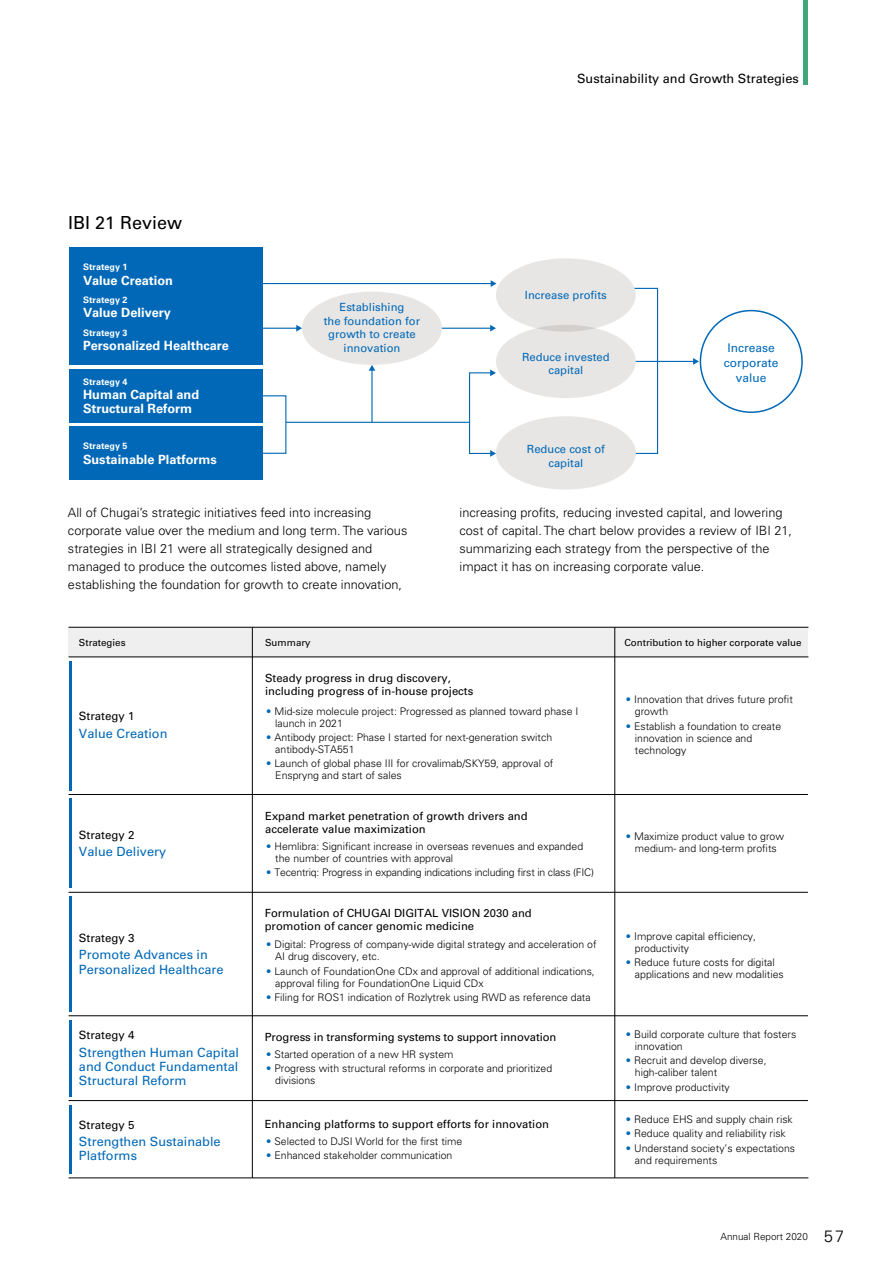
<style>
.page{position:relative;width:893px;height:1263px;background:#fff}
.page>*{position:absolute;margin:0;border:0;box-sizing:border-box;transform-origin:0 0}
.t1{font:18px "Univers LT Std";color:#000}
.t2{font:300 12.75px/18px "Univers LT Std";color:#000}
.t3{font:12.75px/14.2px "Univers LT Std";color:#0068b7}
.t4{font:700 12.75px/14.2px "Univers LT Std";color:#fff}
.t5{font:12.75px "Univers LT Std";color:#000}
.t6{font:12px/15px "Univers LT Std";color:#0068b7;text-align:center}
.t7{font:11.55px "Univers LT Std";color:#000}
.t8{font:11.25px/13.5px "Univers LT Std";color:#000}
.t9{font:11.25px/13.5px "Univers LT Std";color:#0068b7;text-align:center}
.t10{font:300 10.5px/12px "Univers LT Std";color:#000}
.t11{font:300 9.9px "Univers LT Std";color:#000}
.t12{font:9.75px "Univers LT Std";color:#000}
.t13{font:700 9px "Univers LT Std";color:#fff}
.s1{color:#0068b7}
.s2{font-size:16.5px}
</style>
<div class="page">
<div style="left:302px;top:292px;width:140px;height:73px;background:#e8e6e5;border-radius:50%"></div>
<div style="left:631px;top:288px;width:27px;height:166px;border:1px solid #0068b7"></div>
<div style="left:69px;top:248px;width:194px;height:117px;background:#0068b7"></div>
<div style="left:69px;top:426px;width:194px;height:54px;background:#0068b7"></div>
<div style="left:69px;top:369px;width:194px;height:54px;background:#0068b7"></div>
<div style="left:700px;top:310px;width:103px;height:103px;border:2px solid #0068b7;border-radius:50%"></div>
<hr style="left:262px;top:283px;width:230px;height:1px;background:#0068b7">
<svg style="left:491px;top:280px;width:5px;height:7px"></svg>
<hr style="left:263px;top:328px;width:34px;height:1px;background:#0068b7">
<svg style="left:296px;top:325px;width:6px;height:7px"></svg>
<hr style="left:626px;top:361px;width:68px;height:1px;background:#0068b7">
<svg style="left:693px;top:358px;width:6px;height:7px"></svg>
<hr style="left:442px;top:328px;width:49px;height:1px;background:#0068b7">
<svg style="left:490px;top:325px;width:6px;height:7px"></svg>
<hr style="left:371px;top:370px;width:2px;height:53px;background:#0068b7">
<svg style="left:369px;top:365px;width:6px;height:6px"></svg>
<div style="left:496px;top:416px;width:140px;height:74px;background:#e8e6e5;border-radius:50%"></div>
<div style="left:496px;top:325px;width:140px;height:73px;background:#e8e6e5;border-radius:50%"></div>
<div style="left:496px;top:258px;width:140px;height:74px;background:#e8e6e5;border-radius:50%"></div>
<div style="left:262px;top:395px;width:24px;height:59px;border:1px solid #0068b7"></div>
<div style="left:469px;top:372px;width:23px;height:82px;border:1px solid #0068b7"></div>
<svg style="left:490px;top:450px;width:6px;height:7px"></svg>
<svg style="left:490px;top:369px;width:6px;height:7px"></svg>
<hr style="left:286px;top:422px;width:184px;height:1px;background:#0068b7">
<svg style="left:536px;top:325px;width:60px;height:7px"></svg>
<hr style="left:69px;top:1020px;width:3px;height:76px;background:#0068b7">
<hr style="left:69px;top:1105px;width:3px;height:68px;background:#0068b7">
<hr style="left:69px;top:794px;width:739px;height:1px;background:#000">
<hr style="left:69px;top:892px;width:739px;height:1px;background:#000">
<hr style="left:69px;top:1015px;width:739px;height:1px;background:#000">
<hr style="left:69px;top:1100px;width:739px;height:1px;background:#000">
<div style="left:69px;top:627px;width:739px;height:30px;background:#efefef"></div>
<hr style="left:69px;top:627px;width:739px;height:1px;background:#000">
<hr style="left:69px;top:657px;width:739px;height:1px;background:#000">
<hr style="left:69px;top:1177px;width:739px;height:1px;background:#000">
<hr style="left:614px;top:627px;width:1px;height:551px;background:#000">
<hr style="left:252px;top:627px;width:1px;height:551px;background:#000">
<hr style="left:69px;top:661px;width:3px;height:129px;background:#0068b7">
<hr style="left:69px;top:799px;width:3px;height:89px;background:#0068b7">
<hr style="left:69px;top:896px;width:3px;height:116px;background:#0068b7">
<hr style="left:804px;top:0;width:4px;height:85px;background:#41a77b">
<h1 class="t1" style="left:68px;top:212px;width:116px">IBI 21 Review</h1>
<p class="t13" style="left:83px;top:262px;width:46px">Strategy 1</p>
<p class="t4" style="left:83px;top:273px;width:91px">Value Creation</p>
<p class="t13" style="left:83px;top:295px;width:46px">Strategy 2</p>
<p class="t4" style="left:83px;top:306px;width:89px">Value Delivery</p>
<p class="t13" style="left:83px;top:328px;width:46px">Strategy 3</p>
<p class="t4" style="left:83px;top:339px;width:147px">Personalized Healthcare</p>
<p class="t13" style="left:83px;top:376px;width:46px">Strategy 4</p>
<p class="t4" style="left:83px;top:387px;width:118px">Human Capital and<br>Structural Reform</p>
<p class="t13" style="left:83px;top:441px;width:46px">Strategy 5</p>
<p class="t4" style="left:83px;top:452px;width:135px">Sustainable Platforms</p>
<p class="t9" style="left:324px;top:301px;width:98px">Establishing<br>the foundation for growth to create innovation</p>
<p class="t5" style="left:577px;top:71px;width:223px">Sustainability and Growth Strategies</p>
<p class="t9" style="left:525px;top:289px;width:83px">Increase profits</p>
<p class="t9" style="left:522px;top:350px;width:89px">Reduce invested capital</p>
<p class="t9" style="left:527px;top:443px;width:80px">Reduce cost of capital</p>
<p class="t6" style="left:724px;top:341px;width:56px">Increase corporate value</p>
<p class="t2" style="left:68px;top:503px;width:341px">All of Chugai’s strategic initiatives feed into increasing corporate value over the medium and long term. The various strategies in IBI 21 were all strategically designed and managed to produce the outcomes listed above, namely establishing the foundation for growth to create innovation,</p>
<p class="t2" style="left:459px;top:503px;width:334px">increasing profits, reducing invested capital, and lowering cost of capital. The chart below provides a review of IBI 21, summarizing each strategy from the perspective of the impact it has on increasing corporate value.</p>
<p class="t12" style="left:79px;top:637px;width:48px">Strategies</p>
<p class="t12" style="left:265px;top:637px;width:47px">Summary</p>
<p class="t12" style="left:624px;top:637px;width:179px">Contribution to higher corporate value</p>
<p class="t7" style="left:79px;top:709px;width:57px">Strategy 1</p>
<p class="t3" style="left:79px;top:726px;width:90px">Value Creation</p>
<p class="t7" style="left:79px;top:828px;width:57px">Strategy 2</p>
<p class="t3" style="left:79px;top:844px;width:89px">Value Delivery</p>
<p class="t7" style="left:79px;top:931px;width:57px">Strategy 3</p>
<p class="t3" style="left:79px;top:948px;width:146px">Promote Advances in<br>Personalized Healthcare</p>
<p class="t7" style="left:79px;top:1028px;width:57px">Strategy 4</p>
<p class="t3" style="left:79px;top:1045px;width:162px;text-align:justify">Strengthen Human Capital and Conduct Fundamental Structural Reform</p>
<p class="t7" style="left:79px;top:1118px;width:57px">Strategy 5</p>
<p class="t3" style="left:79px;top:1134px;width:143px">Strengthen Sustainable<br>Platforms</p>
<p class="t8" style="left:265px;top:671px;width:210px">Steady progress in drug discovery, including progress of in-house projects</p>
<p class="t10" style="left:275px;top:705px;width:305px;text-indent:-9px"><span class="s1">•</span> Mid-size molecule project: Progressed as planned toward phase I launch in 2021</p>
<p class="t10" style="left:275px;top:731px;width:278px;text-indent:-9px"><span class="s1">•</span> Antibody project: Phase I started for next-generation switch antibody-STA551</p>
<p class="t10" style="left:275px;top:757px;width:280px;text-indent:-9px"><span class="s1">•</span> Launch of global phase III for crovalimab/SKY59, approval of<br>Enspryng and start of sales</p>
<p class="t8" style="left:265px;top:809px;width:264px">Expand market penetration of growth drivers and accelerate value maximization</p>
<p class="t10" style="left:275px;top:840px;width:309px;text-indent:-9px"><span class="s1">•</span> Hemlibra: Significant increase in overseas revenues and expanded the number of countries with approval</p>
<p class="t10" style="left:266px;top:867px;width:329px"><span class="s1">•</span> Tecentriq: Progress in expanding indications including first in class (FIC)</p>
<p class="t8" style="left:265px;top:906px;width:268px">Formulation of CHUGAI DIGITAL VISION 2030 and promotion of cancer genomic medicine</p>
<p class="t10" style="left:275px;top:938px;width:323px;text-indent:-9px"><span class="s1">•</span> Digital: Progress of company-wide digital strategy and acceleration of<br>AI drug discovery, etc.</p>
<p class="t10" style="left:275px;top:965px;width:321px;text-indent:-9px"><span class="s1">•</span> Launch of FoundationOne CDx and approval of additional indications, approval filing for FoundationOne Liquid CDx</p>
<p class="t10" style="left:266px;top:991px;width:326px"><span class="s1">•</span> Filing for ROS1 indication of Rozlytrek using RWD as reference data</p>
<p class="t8" style="left:265px;top:1030px;width:293px">Progress in transforming systems to support innovation</p>
<p class="t10" style="left:266px;top:1048px;width:189px"><span class="s1">•</span> Started operation of a new HR system</p>
<p class="t10" style="left:275px;top:1062px;width:278px;text-indent:-9px"><span class="s1">•</span> Progress with structural reforms in corporate and prioritized divisions</p>
<p class="t8" style="left:265px;top:1117px;width:286px">Enhancing platforms to support efforts for innovation</p>
<p class="t10" style="left:266px;top:1135px;width:198px"><span class="s1">•</span> Selected to DJSI World for the first time</p>
<p class="t10" style="left:266px;top:1149px;width:188px"><span class="s1">•</span> Enhanced stakeholder communication</p>
<p class="t10" style="left:635px;top:694px;width:159px;text-indent:-9px"><span class="s1">•</span> Innovation that drives future profit growth</p>
<p class="t10" style="left:635px;top:720px;width:148px;text-indent:-9px"><span class="s1">•</span> Establish a foundation to create innovation in science and technology</p>
<p class="t10" style="left:626px;top:830px;width:160px;text-align:center"><span class="s1">•</span> Maximize product value to grow medium- and long-term profits</p>
<p class="t10" style="left:635px;top:930px;width:123px;text-indent:-9px"><span class="s1">•</span> Improve capital efficiency, productivity</p>
<p class="t10" style="left:635px;top:956px;width:150px;text-indent:-9px"><span class="s1">•</span> Reduce future costs for digital applications and new modalities</p>
<p class="t10" style="left:635px;top:1028px;width:163px;text-indent:-9px"><span class="s1">•</span> Build corporate culture that fosters innovation</p>
<p class="t10" style="left:635px;top:1055px;width:133px;text-indent:-9px"><span class="s1">•</span> Recruit and develop diverse, high-caliber talent</p>
<p class="t10" style="left:626px;top:1081px;width:105px"><span class="s1">•</span> Improve productivity</p>
<p class="t10" style="left:626px;top:1113px;width:168px"><span class="s1">•</span> Reduce EHS and supply chain risk</p>
<p class="t10" style="left:626px;top:1128px;width:161px"><span class="s1">•</span> Reduce quality and reliability risk</p>
<p class="t10" style="left:635px;top:1142px;width:162px;text-indent:-9px"><span class="s1">•</span> Understand society’s expectations and requirements</p>
<p class="t11" style="left:720px;top:1231px;width:125px">Annual Report 2020 <span class="s2">57</span></p>
</div>
